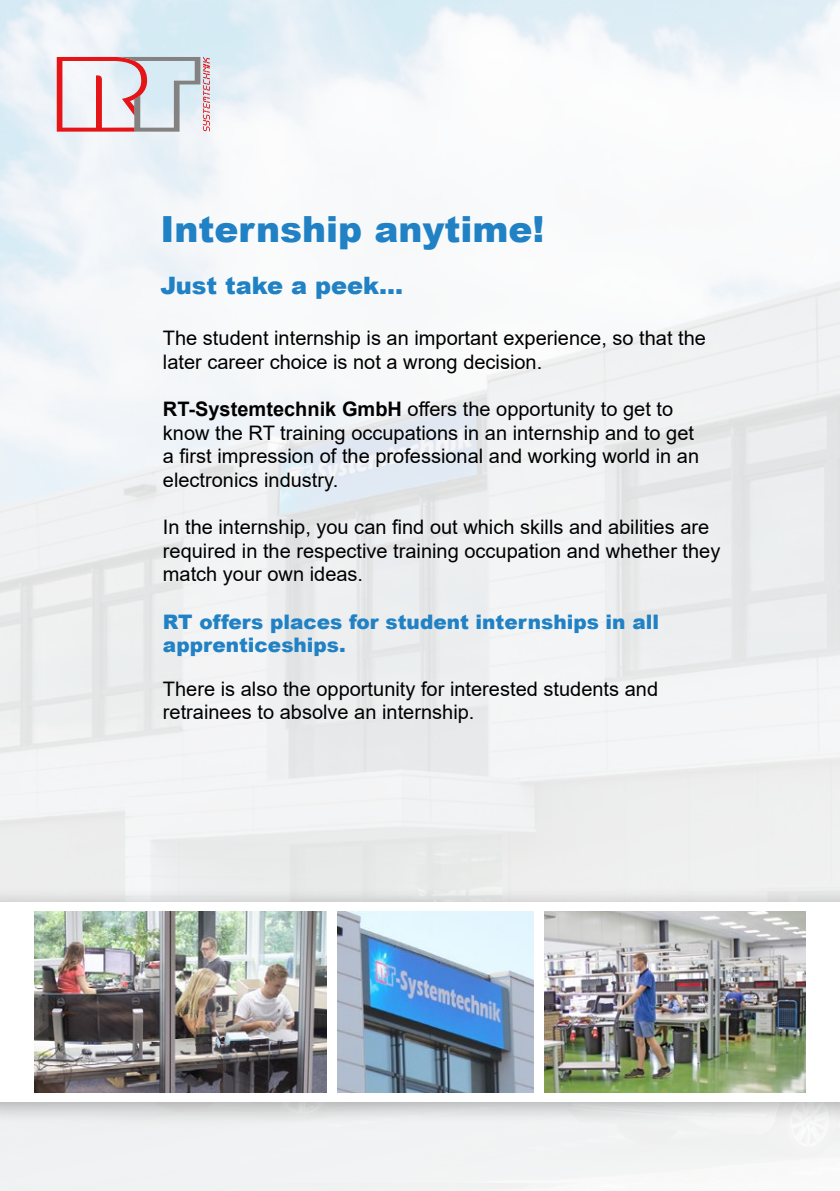
<style>
.page{position:relative;width:840px;height:1191px;background:#fff}
.page>*{position:absolute;margin:0;border:0;box-sizing:border-box;transform-origin:0 0}
.t1{font:900 36px "Arial";color:#2081c4}
.t2{font:900 24px "Arial";color:#2081c4}
.t3{font:20px/23.6px "Arial";color:#000}
.t4{font:900 20px/23.6px "Arial";color:#2081c4}
.s1{font-weight:700}
</style>
<div class="page">
<svg style="left:57px;top:57px;width:153px;height:75px"></svg>
<div style="left:0;top:887px;width:839px;height:237px;background:#000;opacity:.3"></div>
<div style="left:0;top:902px;width:839px;height:199px;background:#fff"></div>
<img style="left:34px;top:911px;width:292px;height:181px">
<img style="left:544px;top:911px;width:261px;height:181px">
<img style="left:338px;top:911px;width:195px;height:181px">
<h1 class="t1" style="left:160px;top:203px;width:385px">Internship anytime!</h1>
<p class="t2" style="left:160px;top:268px;width:244px">Just take a peek...</p>
<p class="t3" style="left:163px;top:326px;width:544px">The student internship is an important experience, so that the later career choice is not a wrong decision.</p>
<p class="t3" style="left:163px;top:397px;width:537px"><span class="s1">RT-Systemtechnik GmbH</span> offers the opportunity to get to know the RT training occupations in an internship and to get a first impression of the professional and working world in an electronics industry.</p>
<p class="t3" style="left:163px;top:515px;width:558px">In the internship, you can find out which skills and abilities are required in the respective training occupation and whether they match your own ideas.</p>
<p class="t4" style="left:163px;top:609px;width:497px">RT offers places for student internships in all apprenticeships.</p>
<p class="t3" style="left:163px;top:676px;width:496px">There is also the opportunity for interested students and retrainees to absolve an internship.</p>
</div>
